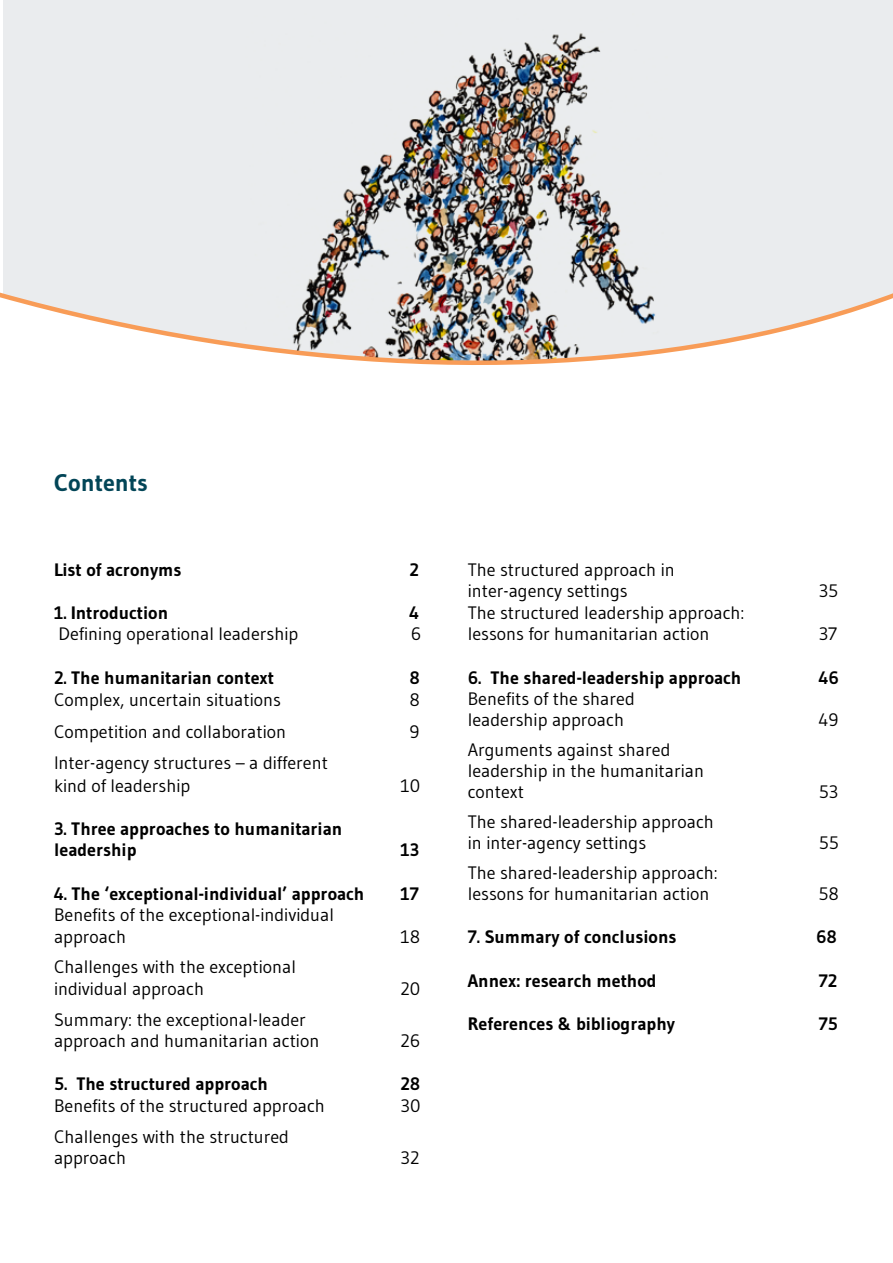
<style>
.page{position:relative;width:893px;height:1263px;background:#fff}
.page>*{position:absolute;margin:0;border:0;box-sizing:border-box;transform-origin:0 0}
.t1{font:700 24px "Gudea";color:#024557}
.t2{font:18px/21.6px "Gudea";color:#000}
.t3{font:700 18px/21.6px "Gudea";color:#000}
</style>
<div class="page">
<svg style="left:0;top:0;width:893px;height:365px;background:#dad9d8"></svg>
<h1 class="t1" style="left:54px;top:468px;width:95px">Contents</h1>
<p class="t3" style="left:54px;top:558px;width:129px">List of acronyms</p>
<p class="t3" style="left:410px;top:558px;width:11px">2</p>
<p class="t3" style="left:54px;top:602px;width:116px">1. Introduction</p>
<p class="t3" style="left:410px;top:602px;width:11px">4</p>
<p class="t2" style="left:58px;top:623px;width:241px">Defining operational leadership</p>
<p class="t2" style="left:411px;top:623px;width:12px">6</p>
<p class="t3" style="left:54px;top:666px;width:221px">2. The humanitarian context</p>
<p class="t3" style="left:410px;top:666px;width:12px">8</p>
<p class="t2" style="left:54px;top:689px;width:228px">Complex, uncertain situations</p>
<p class="t2" style="left:410px;top:689px;width:12px">8</p>
<p class="t2" style="left:54px;top:720px;width:234px">Competition and collaboration</p>
<p class="t2" style="left:410px;top:720px;width:12px">9</p>
<p class="t2" style="left:54px;top:751px;width:275px;line-height:22.5px">Inter-agency structures – a different kind of leadership</p>
<p class="t2" style="left:400px;top:774px;width:21px">10</p>
<p class="t3" style="left:54px;top:818px;width:290px">3. Three approaches to humanitarian leadership</p>
<p class="t3" style="left:400px;top:839px;width:20px">13</p>
<p class="t3" style="left:54px;top:882px;width:312px">4. The ‘exceptional-individual’ approach</p>
<p class="t3" style="left:400px;top:882px;width:20px">17</p>
<p class="t2" style="left:54px;top:904px;width:281px">Benefits of the exceptional-individual approach</p>
<p class="t2" style="left:400px;top:925px;width:21px">18</p>
<p class="t2" style="left:54px;top:956px;width:243px">Challenges with the exceptional individual approach</p>
<p class="t2" style="left:54px;top:1008px;width:267px">Summary: the exceptional-leader approach and humanitarian action</p>
<p class="t2" style="left:400px;top:978px;width:21px">20</p>
<p class="t2" style="left:400px;top:1030px;width:21px">26</p>
<p class="t3" style="left:54px;top:1073px;width:216px">5. The structured approach</p>
<p class="t3" style="left:400px;top:1073px;width:21px">28</p>
<p class="t2" style="left:54px;top:1095px;width:272px">Benefits of the structured approach</p>
<p class="t2" style="left:400px;top:1095px;width:21px">30</p>
<p class="t2" style="left:54px;top:1125px;width:236px">Challenges with the structured approach</p>
<p class="t2" style="left:400px;top:1147px;width:20px">32</p>
<p class="t2" style="left:468px;top:558px;width:209px">The structured approach in inter-agency settings</p>
<p class="t2" style="left:468px;top:601px;width:278px">The structured leadership approach: lessons for humanitarian action</p>
<p class="t2" style="left:819px;top:580px;width:21px">35</p>
<p class="t2" style="left:819px;top:623px;width:20px">37</p>
<p class="t3" style="left:468px;top:666px;width:275px">6. The shared-leadership approach</p>
<p class="t3" style="left:819px;top:666px;width:22px">46</p>
<p class="t2" style="left:468px;top:687px;width:169px;line-height:21px">Benefits of the shared leadership approach</p>
<p class="t2" style="left:819px;top:708px;width:21px">49</p>
<p class="t2" style="left:468px;top:738px;width:238px;line-height:21px">Arguments against shared leadership in the humanitarian context</p>
<p class="t2" style="left:468px;top:810px;width:248px;line-height:21px">The shared-leadership approach in inter-agency settings</p>
<p class="t2" style="left:468px;top:861px;width:252px">The shared-leadership approach: lessons for humanitarian action</p>
<p class="t2" style="left:819px;top:780px;width:21px">53</p>
<p class="t2" style="left:819px;top:831px;width:22px">55</p>
<p class="t2" style="left:818px;top:883px;width:22px">58</p>
<p class="t3" style="left:468px;top:926px;width:210px">7. Summary of conclusions</p>
<p class="t3" style="left:816px;top:926px;width:22px">68</p>
<p class="t3" style="left:468px;top:969px;width:190px">Annex: research method</p>
<p class="t3" style="left:819px;top:969px;width:20px">72</p>
<p class="t3" style="left:468px;top:1013px;width:209px">References &amp; bibliography</p>
<p class="t3" style="left:819px;top:1013px;width:21px">75</p>
</div>
